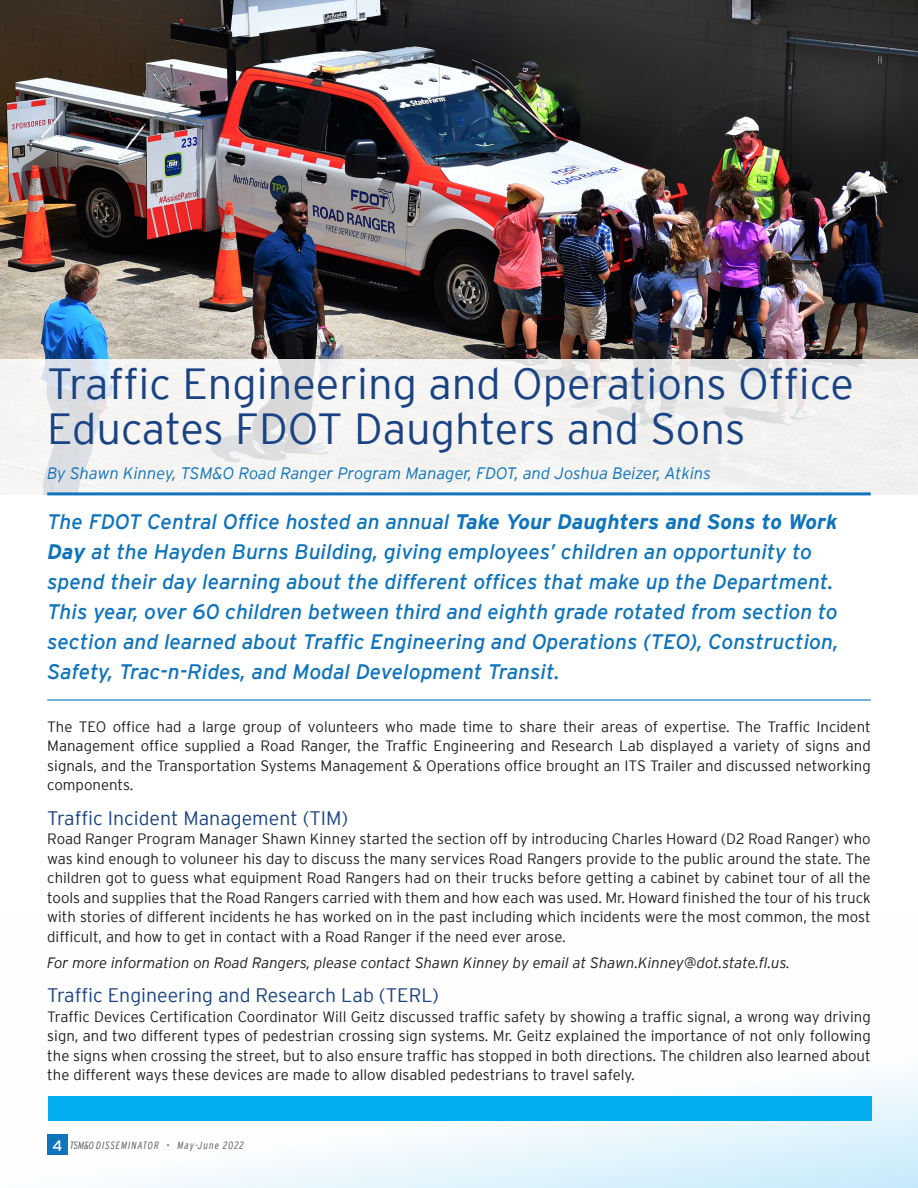
<style>
.page{position:relative;width:918px;height:1188px;background:#fff}
.page>*{position:absolute;margin:0;border:0;box-sizing:border-box;transform-origin:0 0}
.Header_-_Article_Tit{font:300 43.5px/45px "Interstate";color:#1a4383}
.Intro_Paragraph{font:italic 21px/30px "Interstate";color:#1074bc}
.Subhead{font:300 19.5px "Interstate";color:#1a4383}
.Byline_-_Author_Name{font:italic 300 16.5px "Interstate";color:#1074bc}
.Body_Copy{font:300 15px/19.5px "Interstate";color:#231f20;text-align:justify}
.For_More_Info{font:italic 300 15px "Interstate";color:#231f20}
.t1{font:italic 300 condensed 10.5px "Interstate";letter-spacing:.1em;color:#57585a}
.s1{font-weight:700}
.s2{font-weight:400;font-style:normal;font-stretch:normal;font-size:15px;color:#fff}
</style>
<div class="page">
<svg style="left:47px;top:1074px;width:871px;height:114px"></svg>
<div style="left:47px;top:1135px;width:21px;height:20px;background:#1074bc"></div>
<div style="left:48px;top:1097px;width:823px;height:24px;background:#00aeef"></div>
<img style="left:0;top:0;width:918px;height:359px">
<svg style="left:0;top:359px;width:918px;height:136px;fill:#f4f3f2"></svg>
<hr style="left:47px;top:492px;width:824px;height:3px;background:#1074bc">
<hr style="left:47px;top:699px;width:824px;height:2px;background:#1074bc">
<p class="Header_-_Article_Tit" style="left:47px;top:361px;width:808px">Traffic Engineering and Operations Office<br>Educates FDOT Daughters and Sons</p>
<p class="Byline_-_Author_Name" style="left:47px;top:464px;width:665px">By Shawn Kinney, TSM&amp;O Road Ranger Program Manager, FDOT, and Joshua Beizer, Atkins</p>
<p class="Intro_Paragraph" style="left:47px;top:507px;width:793px">The FDOT Central Office hosted an annual <span class="s1">Take Your Daughters and Sons to Work Day</span> at the Hayden Burns Building, giving employees’ children an opportunity to spend their day learning about the different offices that make up the Department.<br>This year, over 60 children between third and eighth grade rotated from section to section and learned about Traffic Engineering and Operations (TEO), Construction, Safety, Trac-n-Rides, and Modal Development Transit.</p>
<p class="Body_Copy" style="left:47px;top:717px;width:825px">The TEO office had a large group of volunteers who made time to share their areas of expertise. The Traffic Incident Management office supplied a Road Ranger, the Traffic Engineering and Research Lab displayed a variety of signs and signals, and the Transportation Systems Management &amp; Operations office brought an ITS Trailer and discussed networking components.</p>
<p class="Subhead" style="left:47px;top:807px;width:303px">Traffic Incident Management (TIM)</p>
<p class="Body_Copy" style="left:47px;top:829px;width:825px">Road Ranger Program Manager Shawn Kinney started the section off by introducing Charles Howard (D2 Road Ranger) who was kind enough to voluneer his day to discuss the many services Road Rangers provide to the public around the state. The children got to guess what equipment Road Rangers had on their trucks before getting a cabinet by cabinet tour of all the tools and supplies that the Road Rangers carried with them and how each was used. Mr. Howard finished the tour of his truck with stories of different incidents he has worked on in the past including which incidents were the most common, the most difficult, and how to get in contact with a Road Ranger if the need ever arose.</p>
<p class="For_More_Info" style="left:47px;top:954px;width:744px">For more information on Road Rangers, please contact Shawn Kinney by email at Shawn.Kinney@dot.state.fl.us.</p>
<p class="Subhead" style="left:47px;top:985px;width:393px">Traffic Engineering and Research Lab (TERL)</p>
<p class="Body_Copy" style="left:47px;top:1007px;width:825px">Traffic Devices Certification Coordinator Will Geitz discussed traffic safety by showing a traffic signal, a wrong way driving sign, and two different types of pedestrian crossing sign systems. Mr. Geitz explained the importance of not only following the signs when crossing the street, but to also ensure traffic has stopped in both directions. The children also learned about the different ways these devices are made to allow disabled pedestrians to travel safely.</p>
<p class="t1" style="left:53px;top:1139px;width:193px"><span class="s2">4</span> TSM&amp;O DISSEMINATOR • May-June 2022</p>
</div>
